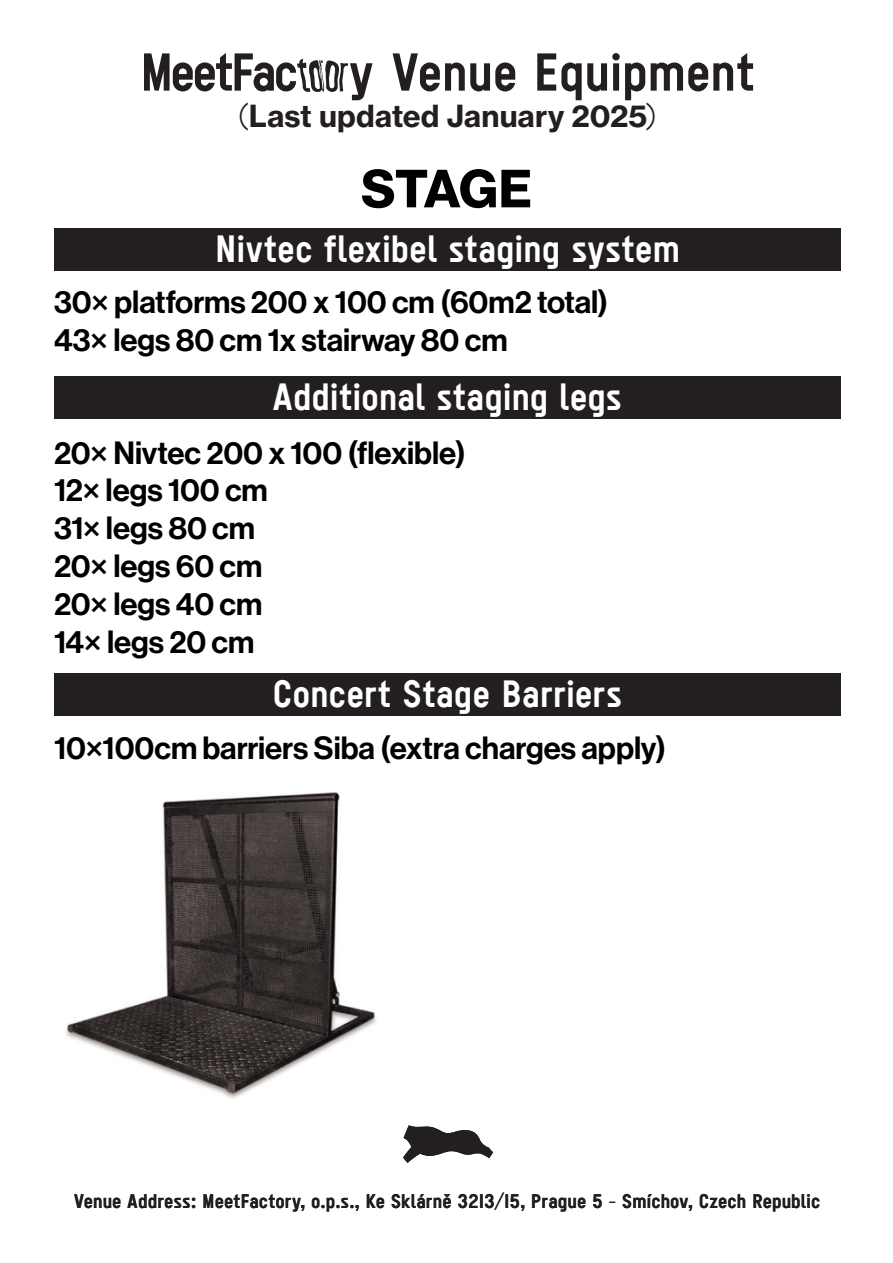
<style>
.page{position:relative;width:893px;height:1263px;background:#fff}
.page>*{position:absolute;margin:0;border:0;box-sizing:border-box;transform-origin:0 0}
.t1{font:52.5px "MF Grotesk New";letter-spacing:-.005em;color:#231f20}
.t2{font:52.5px "N Haas Grotesk DS Pro 75 Bd";letter-spacing:-.015em;color:#000}
.t3{font:37.5px "MF Grotesk New";color:#fff}
.t4{font:31.5px/37.8px "N Haas Grotesk DS Pro 65 Md";color:#000}
.t5{font:30px "N Haas Grotesk TX Pro 75 Bd";color:#231f20}
.t6{font:19.5px "MF Grotesk New";color:#231f20}
.s1{font-family:"MF Grotesk New"}
</style>
<div class="page">
<img style="left:66px;top:792px;width:311px;height:306px">
<div style="left:54px;top:229px;width:787px;height:42px;background:#231f20"></div>
<div style="left:54px;top:376px;width:787px;height:42px;background:#231f20"></div>
<div style="left:54px;top:674px;width:787px;height:42px;background:#231f20"></div>
<h1 class="t1" style="left:140px;top:42px;width:617px">(MF6) Venue Equipment</h1>
<p class="t5" style="left:238px;top:97px;width:421px"><span class="s1">(</span>Last updated January 2025<span class="s1">)</span></p>
<h1 class="t2" style="left:361px;top:158px;width:172px">STAGE</h1>
<p class="t3" style="left:215px;top:228px;width:467px">Nivtec flexibel staging system</p>
<p class="t4" style="left:54px;top:284px;width:556px">30× platforms 200 x 100 cm (60m2 total)<br>43× legs 80 cm 1x stairway 80 cm</p>
<p class="t3" style="left:273px;top:375px;width:351px">Additional staging legs</p>
<p class="t4" style="left:54px;top:434px;width:413px">20× Nivtec 200 x 100 (flexible)<br>12× legs 100 cm<br>31× legs 80 cm<br>20× legs 60 cm<br>20× legs 40 cm<br>14× legs 20 cm</p>
<p class="t3" style="left:272px;top:673px;width:351px">Concert Stage Barriers</p>
<p class="t4" style="left:54px;top:730px;width:614px">10×100cm barriers Siba (extra charges apply)</p>
<h1 class="t1" style="left:399px;top:1114px;width:98px">(pig)</h1>
<p class="t6" style="left:74px;top:1190px;width:748px">Venue Address: MeetFactory, o.p.s., Ke Sklárně 3213/15, Prague 5 - Smíchov, Czech Republic</p>
</div>
